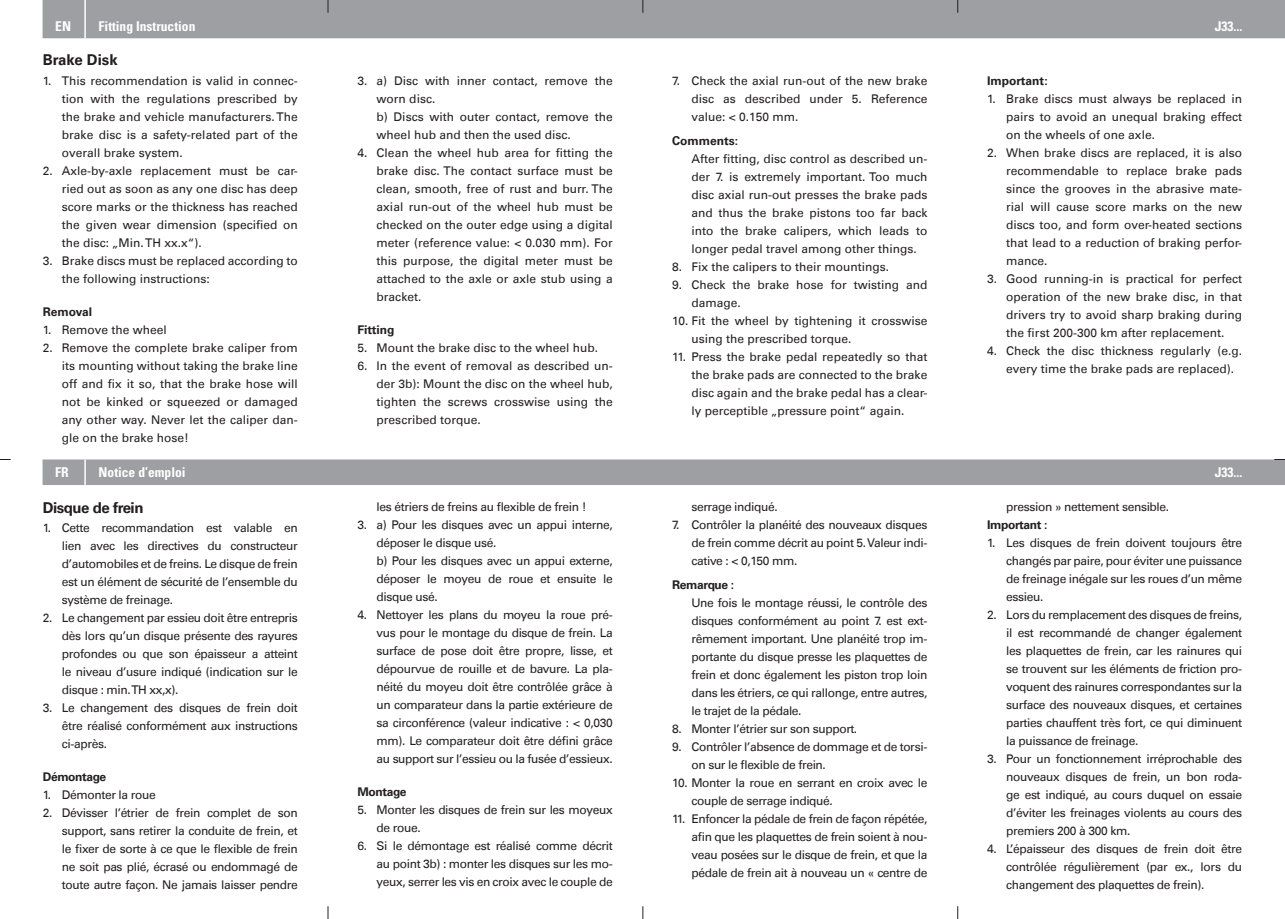
<style>
.page{position:relative;width:1285px;height:919px;background:#fff}
.page>*{position:absolute;margin:0;border:0;box-sizing:border-box;transform-origin:0 0}
.t1{font:700 15px "Univers Com 65";letter-spacing:-.03em;color:#231f20}
.t2{font:700 15px "Univers Com 65";color:#231f20}
.t3{font:700 condensed 13.5px "Univers";color:#fff}
.t4{font:12px/18px "Univers Com 55 Roman";letter-spacing:-.03em;color:#231f20;text-align:justify}
.t5{font:12px/18px "Univers Com 55 Roman";color:#231f20}
.t6{font:700 12px "Univers Com 65";letter-spacing:-.03em;color:#231f20}
.t7{font:700 12px "Univers Com 65";color:#231f20}
</style>
<div class="page">
<div style="left:43px;top:0;width:1241px;height:38px;background:#9d9fa2"></div>
<svg style="left:642px;top:906px;width:1px;height:12px"></svg>
<svg style="left:327px;top:906px;width:1px;height:12px"></svg>
<svg style="left:957px;top:906px;width:1px;height:12px"></svg>
<div style="left:43px;top:459px;width:1241px;height:26px;background:#9d9fa2"></div>
<p class="t3" style="left:55px;top:18px;width:17px">EN</p>
<p class="t3" style="left:99px;top:18px;width:98px">Fitting Instruction</p>
<p class="t3" style="left:1214px;top:18px;width:29px">J33...</p>
<p class="t2" style="left:43px;top:50px;width:77px">Brake Disk</p>
<p class="t4" style="left:62px;top:72px;width:237px;text-indent:-19px">1. This recommendation is valid in connec&shy;tion with the regulations prescribed by the brake and vehicle manufacturers. The brake disc is a safety-related part of the overall brake system.</p>
<p class="t4" style="left:62px;top:162px;width:237px;text-indent:-19px">2. Axle-by-axle replacement must be car&shy;ried out as soon as any one disc has deep score marks or the thickness has reached the given wear dimension (specified on the disc: „Min. TH xx.x“).</p>
<p class="t5" style="left:62px;top:252px;width:237px;text-indent:-19px">3. Brake discs must be replaced according to the following instructions:</p>
<p class="t7" style="left:43px;top:304px;width:51px">Removal</p>
<p class="t5" style="left:43px;top:321px;width:126px">1. Remove the wheel</p>
<p class="t4" style="left:62px;top:339px;width:237px;text-indent:-19px">2. Remove the complete brake caliper from its mounting without taking the brake line off and fix it so, that the brake hose will not be kinked or squeezed or damaged any other way. Never let the caliper dan&shy;gle on the brake hose!</p>
<p class="t5" style="left:376px;top:72px;width:237px;text-indent:-19px">3. a) Disc with inner contact, remove the worn disc.<br>b) Discs with outer contact, remove the wheel hub and then the used disc.</p>
<p class="t4" style="left:376px;top:144px;width:237px;text-indent:-19px">4. Clean the wheel hub area for fitting the brake disc. The contact surface must be clean, smooth, free of rust and burr. The axial run-out of the wheel hub must be checked on the outer edge using a digital meter (reference value: &lt; 0.030 mm). For this purpose, the digital meter must be attached to the axle or axle stub using a bracket.</p>
<p class="t7" style="left:357px;top:322px;width:39px">Fitting</p>
<p class="t5" style="left:357px;top:339px;width:242px">5. Mount the brake disc to the wheel hub.</p>
<p class="t4" style="left:376px;top:357px;width:237px;text-indent:-19px">6. In the event of removal as described un&shy;der 3b): Mount the disc on the wheel hub, tighten the screws crosswise using the prescribed torque.</p>
<p class="t4" style="left:691px;top:72px;width:237px;text-indent:-19px">7. Check the axial run-out of the new brake disc as described under 5. Reference value: &lt; 0.150 mm.</p>
<p class="t7" style="left:672px;top:133px;width:67px">Comments:</p>
<p class="t4" style="left:691px;top:150px;width:237px">After fitting, disc control as described un&shy;der 7. is extremely important. Too much disc axial run-out presses the brake pads and thus the brake pistons too far back into the brake calipers, which leads to longer pedal travel among other things.</p>
<p class="t5" style="left:672px;top:258px;width:218px">8. Fix the calipers to their mountings.</p>
<p class="t5" style="left:691px;top:276px;width:237px;text-indent:-19px">9. Check the brake hose for twisting and damage.</p>
<p class="t5" style="left:691px;top:312px;width:237px;text-indent:-19px">10. Fit the wheel by tightening it crosswise using the prescribed torque.</p>
<p class="t4" style="left:691px;top:348px;width:237px;text-indent:-19px">11. Press the brake pedal repeatedly so that the brake pads are connected to the brake disc again and the brake pedal has a clear&shy;ly perceptible „pressure point“ again.</p>
<p class="t7" style="left:986px;top:73px;width:62px">Important:</p>
<p class="t4" style="left:1006px;top:90px;width:237px;text-indent:-19px">1. Brake discs must always be replaced in pairs to avoid an unequal braking effect on the wheels of one axle.</p>
<p class="t4" style="left:1006px;top:144px;width:237px;text-indent:-19px">2. When brake discs are replaced, it is also recommendable to replace brake pads since the grooves in the abrasive mate&shy;rial will cause score marks on the new discs too, and form over-heated sections that lead to a reduction of braking perfor&shy;mance.</p>
<p class="t4" style="left:1006px;top:270px;width:237px;text-indent:-19px">3. Good running-in is practical for perfect operation of the new brake disc, in that drivers try to avoid sharp braking during the first 200-300 km after replacement.</p>
<p class="t5" style="left:1006px;top:342px;width:237px;text-indent:-19px">4. Check the disc thickness regularly (e.g. every time the brake pads are replaced).</p>
<p class="t3" style="left:55px;top:464px;width:14px">FR</p>
<p class="t3" style="left:99px;top:464px;width:89px">Notice d’emploi</p>
<p class="t3" style="left:1214px;top:464px;width:29px">J33...</p>
<p class="t1" style="left:43px;top:498px;width:102px">Disque de frein</p>
<p class="t4" style="left:62px;top:519px;width:237px;text-indent:-19px">1. Cette recommandation est valable en lien avec les directives du constructeur d’automobiles et de freins. Le disque de frein est un élément de sécurité de l’ensemble du système de freinage.</p>
<p class="t4" style="left:62px;top:609px;width:237px;text-indent:-19px">2. Le changement par essieu doit être entrepris dès lors qu’un disque présente des rayures profondes ou que son épaisseur a atteint le niveau d’usure indiqué (indication sur le disque : min. TH xx,x).</p>
<p class="t4" style="left:62px;top:699px;width:237px;text-indent:-19px">3. Le changement des disques de frein doit être réalisé conformément aux instructions ci-après.</p>
<p class="t6" style="left:43px;top:769px;width:65px">Démontage</p>
<p class="t4" style="left:43px;top:786px;width:115px">1. Démonter la roue</p>
<p class="t4" style="left:62px;top:804px;width:237px;text-indent:-19px">2. Dévisser l’étrier de frein complet de son support, sans retirer la conduite de frein, et le fixer de sorte à ce que le flexible de frein ne soit pas plié, écrasé ou endommagé de toute autre façon. Ne jamais laisser pendre</p>
<p class="t4" style="left:376px;top:498px;width:211px">les étriers de freins au flexible de frein !</p>
<p class="t4" style="left:376px;top:516px;width:237px;text-align:left;text-indent:-19px">3. a) Pour les disques avec un appui interne, déposer le disque usé.<br>b) Pour les disques avec un appui externe, déposer le moyeu de roue et ensuite le disque usé.</p>
<p class="t4" style="left:376px;top:606px;width:237px;text-indent:-19px">4. Nettoyer les plans du moyeu la roue pré&shy;vus pour le montage du disque de frein. La surface de pose doit être propre, lisse, et dépourvue de rouille et de bavure. La pla&shy;néité du moyeu doit être contrôlée grâce à un comparateur dans la partie extérieure de sa circonférence (valeur indicative : &lt; 0,030 mm). Le comparateur doit être défini grâce au support sur l’essieu ou la fusée d’essieux.</p>
<p class="t6" style="left:357px;top:784px;width:51px">Montage</p>
<p class="t4" style="left:376px;top:801px;width:237px;text-indent:-19px">5. Monter les disques de frein sur les moyeux de roue.</p>
<p class="t4" style="left:376px;top:837px;width:237px;text-indent:-19px">6. Si le démontage est réalisé comme décrit au point 3b) : monter les disques sur les mo&shy;yeux, serrer les vis en croix avec le couple de</p>
<p class="t4" style="left:691px;top:498px;width:88px">serrage indiqué.</p>
<p class="t4" style="left:691px;top:516px;width:237px;text-indent:-19px">7. Contrôler la planéité des nouveaux disques de frein comme décrit au point 5. Valeur indi&shy;cative : &lt; 0,150 mm.</p>
<p class="t6" style="left:672px;top:577px;width:63px">Remarque :</p>
<p class="t4" style="left:691px;top:594px;width:237px">Une fois le montage réussi, le contrôle des disques conformément au point 7. est ext&shy;rêmement important. Une planéité trop im&shy;portante du disque presse les plaquettes de frein et donc également les piston trop loin dans les étriers, ce qui rallonge, entre autres, le trajet de la pédale.</p>
<p class="t4" style="left:672px;top:720px;width:186px">8. Monter l’étrier sur son support.</p>
<p class="t4" style="left:691px;top:738px;width:237px;text-indent:-19px">9. Contrôler l’absence de dommage et de torsi&shy;on sur le flexible de frein.</p>
<p class="t4" style="left:691px;top:774px;width:237px;text-indent:-19px">10. Monter la roue en serrant en croix avec le couple de serrage indiqué.</p>
<p class="t4" style="left:691px;top:810px;width:237px;text-indent:-19px">11. Enfoncer la pédale de frein de façon répétée, afin que les plaquettes de frein soient à nou&shy;veau posées sur le disque de frein, et que la pédale de frein ait à nouveau un « centre de</p>
<p class="t4" style="left:1006px;top:498px;width:164px">pression » nettement sensible.</p>
<p class="t6" style="left:986px;top:517px;width:62px">Important :</p>
<p class="t4" style="left:1006px;top:534px;width:237px;text-indent:-19px">1. Les disques de frein doivent toujours être changés par paire, pour éviter une puissance de freinage inégale sur les roues d’un même essieu.</p>
<p class="t4" style="left:1006px;top:606px;width:237px;text-indent:-19px">2. Lors du remplacement des disques de freins, il est recommandé de changer également les plaquettes de frein, car les rainures qui se trouvent sur les éléments de friction pro&shy;voquent des rainures correspondantes sur la surface des nouveaux disques, et certaines parties chauffent très fort, ce qui diminuent la puissance de freinage.</p>
<p class="t4" style="left:1006px;top:750px;width:237px;text-indent:-19px">3. Pour un fonctionnement irréprochable des nouveaux disques de frein, un bon roda&shy;ge est indiqué, au cours duquel on essaie d’éviter les freinages violents au cours des premiers 200 à 300 km.</p>
<p class="t4" style="left:1006px;top:840px;width:237px;text-indent:-19px">4. L’épaisseur des disques de frein doit être contrôlée régulièrement (par ex., lors du changement des plaquettes de frein).</p>
</div>
